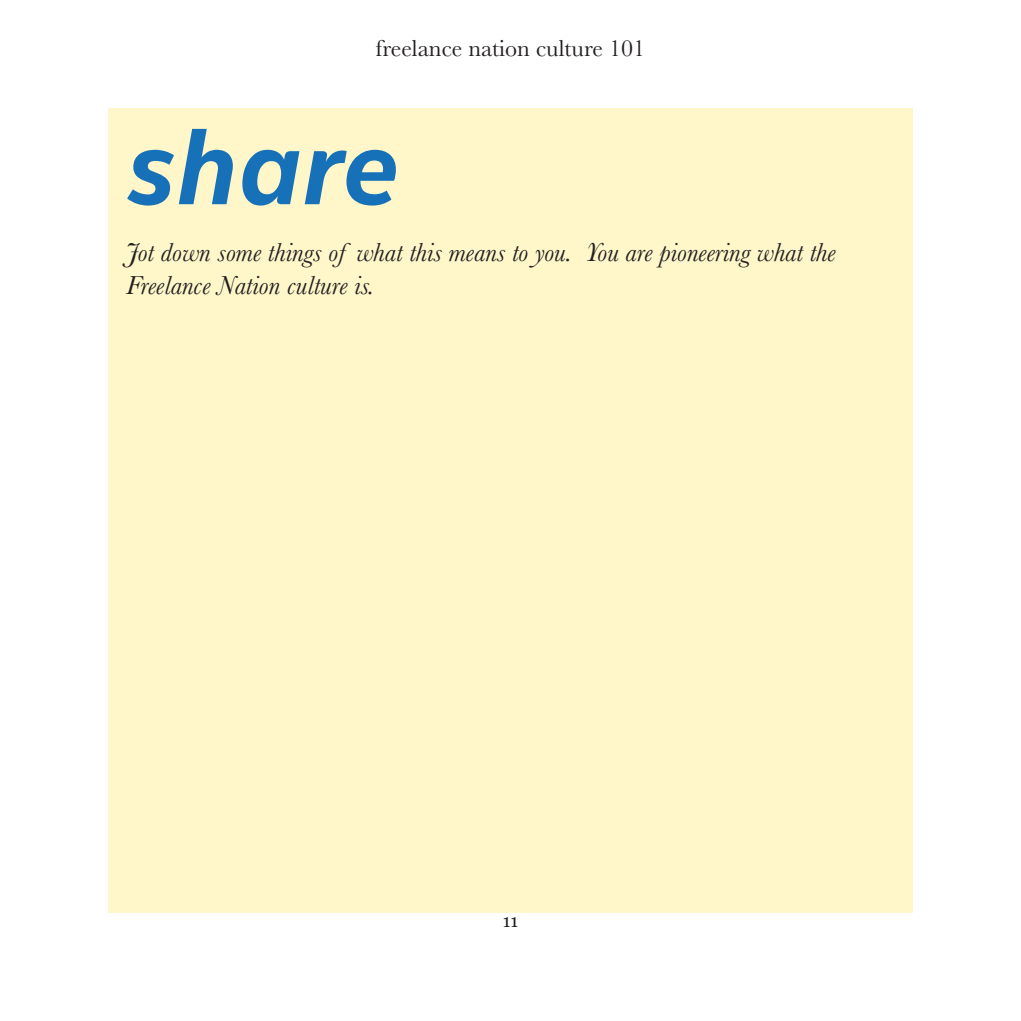
<style>
.page{position:relative;width:1021px;height:1021px;background:#fff}
.page>*{position:absolute;margin:0;border:0;box-sizing:border-box;transform-origin:0 0}
.t1{font:italic 700 105px "Intel Clear";color:#1671b9}
.t2{font:italic 27px/32.4px "Baskerville";color:#231f20}
.t3{font:24px "Baskerville";color:#231f20}
.t4{font:18px "Georgia";color:#231f20}
</style>
<div class="page">
<div style="left:108px;top:108px;width:804px;height:804px;background:#fff7ca"></div>
<p class="t3" style="left:376px;top:32px;width:271px">freelance nation culture 101</p>
<p class="t1" style="left:126px;top:103px;width:274px">share</p>
<p class="t2" style="left:126px;top:236px;width:711px">Jot down some things of what this means to you. You are pioneering what the<br>Freelance Nation culture is.</p>
<p class="t4" style="left:503px;top:907px;width:17px">11</p>
</div>
